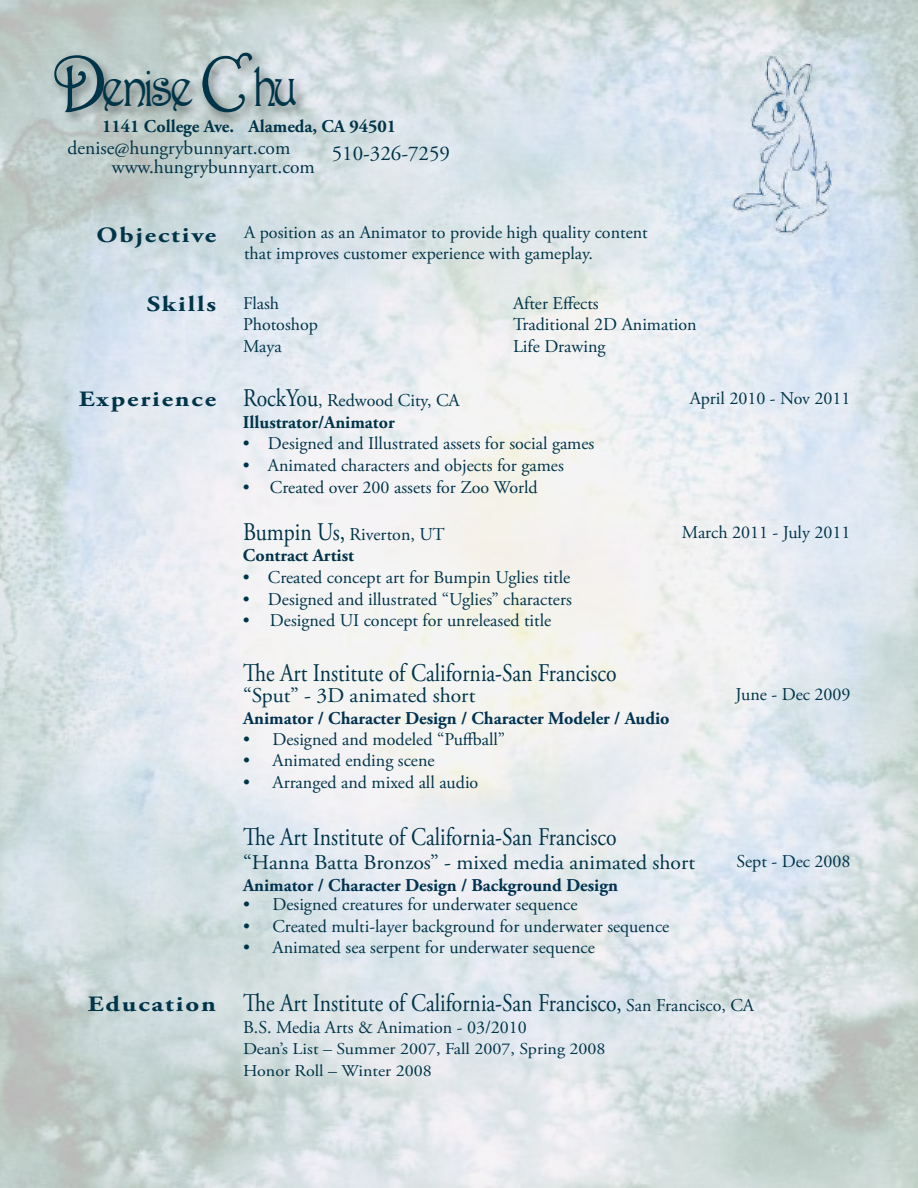
<style>
.page{position:relative;width:918px;height:1188px;background:#fff}
.page>*{position:absolute;margin:0;border:0;box-sizing:border-box;transform-origin:0 0}
.t1{font:57.75px "Harrington";letter-spacing:-.03em;color:#003449;scale:.86 1}
.t2{font:25.35px "Adobe Garamond Pro";color:#003449;scale:.85 1}
.t3{font:700 21.9px "Adobe Garamond Pro";letter-spacing:.07em;color:#003449;scale:1.23 1}
.t4{font:21px "Adobe Garamond Pro";color:#003449}
.t5{font:19.5px "Adobe Garamond Pro";color:#003449}
.t6{font:18px/21.6px "Adobe Garamond Pro";color:#003449}
.t7{font:700 18px/21.6px "Adobe Garamond Pro";color:#003449}
.t8{font:700 18px "Adobe Garamond Pro";color:#003250}
.t9{font:16.5px/21.6px "Adobe Garamond Pro";color:#003449;scale:1.09 1}
.s1{font-size:82.8px}
.s2{font-size:21.9px}
.s3{font-weight:400;font-size:25.35px}
.s4{font-weight:400;font-size:19.2px}
.s5{font-weight:400}
.s6{font-size:22.5px}
.s7{font-size:18px}
</style>
<div class="page">
<div style="left:51px;top:50px;width:256px;height:75px;background:#000;opacity:.44"></div>
<img style="left:711px;top:53px;width:137px;height:187px">
<h1 class="t1" style="left:54px;top:63px;width:284px"><span class="s1">D</span>enise <span class="s1">C</span>hu</h1>
<p class="t5" style="left:68px;top:136px;width:224px">denise@hungrybunnyart.com</p>
<p class="t4" style="left:332px;top:141px;width:120px">510-326-7259</p>
<p class="t7" style="left:102px;top:115px;width:133px">1141 College Ave.</p>
<p class="t7" style="left:249px;top:116px;width:149px">Alameda, CA 94501</p>
<p class="t5" style="left:112px;top:155px;width:205px">www.hungrybunnyart.com</p>
<p class="t3" style="left:96px;top:222px;width:99px">Objective</p>
<p class="t6" style="left:244px;top:222px;width:405px">A position as an Animator to provide high quality content that improves customer experience with gameplay.</p>
<p class="t3" style="left:147px;top:291px;width:58px">Skills</p>
<p class="t6" style="left:243px;top:293px;width:38px">Flash</p>
<p class="t6" style="left:513px;top:293px;width:87px">After Effects</p>
<p class="t6" style="left:243px;top:315px;width:77px">Photoshop</p>
<p class="t6" style="left:513px;top:315px;width:185px">Traditional 2D Animation</p>
<p class="t6" style="left:243px;top:336px;width:40px">Maya</p>
<p class="t6" style="left:513px;top:336px;width:94px">Life Drawing</p>
<p class="t7" style="left:243px;top:390px;width:218px;text-indent:-164px"><span class="s2">Experience</span> <span class="s3">RockYou</span><span class="s4">,</span> <span class="s5">Redwood City, CA<br></span>Illustrator/Animator</p>
<p class="t6" style="left:243px;top:433px;width:353px">• Designed and Illustrated assets for social games</p>
<p class="t6" style="left:243px;top:455px;width:322px">• Animated characters and objects for games</p>
<p class="t6" style="left:243px;top:477px;width:296px">• Created over 200 assets for Zoo World</p>
<p class="t7" style="left:243px;top:524px;width:203px"><span class="s3">Bumpin Us,</span> <span class="s5">Riverton, UT<br></span>Contract Artist</p>
<p class="t6" style="left:243px;top:567px;width:329px">• Created concept art for Bumpin Uglies title</p>
<p class="t6" style="left:243px;top:589px;width:330px">• Designed and illustrated “Uglies” characters</p>
<p class="t6" style="left:243px;top:610px;width:310px">• Designed UI concept for unreleased title</p>
<h2 class="t2" style="left:243px;top:658px;width:441px">The Art Institute of California-San Francisco</h2>
<p class="t4" style="left:243px;top:683px;width:234px">“Sput” - 3D animated short</p>
<p class="t8" style="left:243px;top:708px;width:428px">Animator / Character Design / Character Modeler / Audio</p>
<p class="t6" style="left:243px;top:729px;width:264px">• Designed and modeled “Puffball”</p>
<p class="t6" style="left:243px;top:751px;width:193px">• Animated ending scene</p>
<p class="t6" style="left:243px;top:772px;width:237px">• Arranged and mixed all audio</p>
<p class="t6" style="left:690px;top:388px;width:162px">April 2010 - Nov 2011</p>
<p class="t6" style="left:682px;top:522px;width:170px">March 2011 - July 2011</p>
<p class="t6" style="left:736px;top:684px;width:116px">June - Dec 2009</p>
<h2 class="t2" style="left:243px;top:822px;width:441px">The Art Institute of California-San Francisco</h2>
<p class="t3" style="left:88px;top:991px;width:106px">Education</p>
<p class="t4" style="left:243px;top:850px;width:454px">“Hanna Batta Bronzos” - mixed media animated short</p>
<p class="t8" style="left:243px;top:875px;width:376px">Animator / Character Design / Background Design</p>
<p class="t6" style="left:243px;top:894px;width:336px">• Designed creatures for underwater sequence</p>
<p class="t6" style="left:243px;top:916px;width:428px">• Created multi-layer background for underwater sequence</p>
<p class="t6" style="left:243px;top:937px;width:353px">• Animated sea serpent for underwater sequence</p>
<p class="t6" style="left:737px;top:851px;width:115px">Sept - Dec 2008</p>
<h2 class="t2" style="left:243px;top:988px;width:603px">The Art Institute of California-San Francisco<span class="s6">,</span> <span class="s7">San Francisco, CA</span></h2>
<p class="t6" style="left:243px;top:1017px;width:285px">B.S. Media Arts &amp; Animation - 03/2010</p>
<p class="t9" style="left:243px;top:1039px;width:334px">Dean’s List – Summer 2007, Fall 2007, Spring 2008<br>Honor Roll – Winter 2008</p>
</div>
